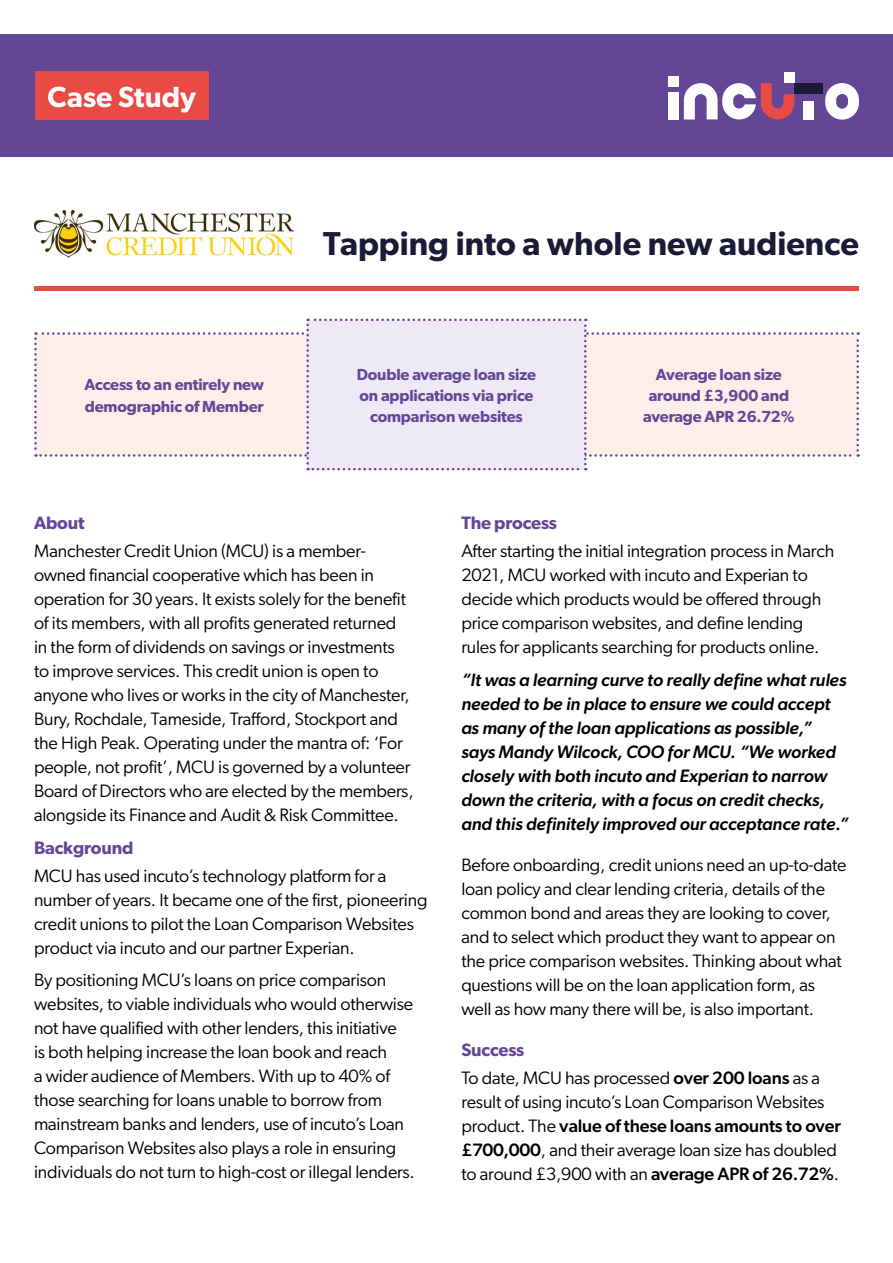
<style>
.page{position:relative;width:893px;height:1263px;background:#fff}
.page>*{position:absolute;margin:0;border:0;box-sizing:border-box;transform-origin:0 0}
.t1{font:600 33.15px "Gibson";color:#1b1a37}
.t2{font:600 29.25px "Gibson";color:#fff}
.t3{font:18px/24px "Gibson";letter-spacing:-.01em;color:#000}
.t4{font:italic 500 18px/24px "Gibson";color:#000}
.t5{font:600 18px "Gibson";letter-spacing:-.01em;color:#634696}
.t6{font:600 16.05px/21.3px "Gibson";letter-spacing:-.01em;color:#634696;text-align:center}
.s1{font-weight:600;color:#634696}
.s2{font-weight:500}
</style>
<div class="page">
<div style="left:34px;top:286px;width:825px;height:5px;background:#e94a44"></div>
<div style="left:0;top:34px;width:893px;height:122px;background:#634696"></div>
<div style="left:668px;top:92px;width:11px;height:28px;background:#fff"></div>
<div style="left:803px;top:101px;width:11px;height:18px;background:#fff"></div>
<div style="left:794px;top:83px;width:29px;height:11px;background:#1b1a37"></div>
<svg style="left:825px;top:83px;width:34px;height:37px"></svg>
<div style="left:783px;top:72px;width:11px;height:11px;background:#fff"></div>
<div style="left:668px;top:76px;width:10px;height:11px;background:#fff"></div>
<svg style="left:684px;top:83px;width:110px;height:37px"></svg>
<div style="left:35px;top:71px;width:174px;height:49px;background:#e94a44"></div>
<svg style="left:34px;top:319px;width:825px;height:151px;background:#f6ebef"></svg>
<img style="left:34px;top:210px;width:259px;height:48px">
<h2 class="t2" style="left:48px;top:79px;width:150px">Case Study</h2>
<h1 class="t1" style="left:323px;top:224px;width:537px">Tapping into a whole new audience</h1>
<p class="t6" style="left:85px;top:374px;width:181px;text-align:left">Access to an entirely new demographic of Member</p>
<p class="t6" style="left:643px;top:363px;width:153px">Average loan size around £3,900 and average APR 26.72%</p>
<p class="t6" style="left:357px;top:363px;width:181px">Double average loan size on applications via price comparison websites</p>
<p class="t5" style="left:34px;top:512px;width:52px">About</p>
<p class="t3" style="left:34px;top:539px;width:381px">Manchester Credit Union (MCU) is a member&shy;owned financial cooperative which has been in operation for 30 years. It exists solely for the benefit of its members, with all profits generated returned in the form of dividends on savings or investments to improve services. This credit union is open to anyone who lives or works in the city of Manchester, Bury, Rochdale, Tameside, Trafford, Stockport and the High Peak. Operating under the mantra of: ‘For people, not profit’, MCU is governed by a volunteer Board of Directors who are elected by the members, alongside its Finance and Audit &amp; Risk Committee.</p>
<p class="t5" style="left:34px;top:837px;width:101px">Background</p>
<p class="t3" style="left:34px;top:863px;width:395px">MCU has used incuto’s technology platform for a number of years. It became one of the first, pioneering credit unions to pilot the Loan Comparison Websites product via incuto and our partner Experian.</p>
<p class="t3" style="left:34px;top:968px;width:382px">By positioning MCU’s loans on price comparison websites, to viable individuals who would otherwise not have qualified with other lenders, this initiative<br>is both helping increase the loan book and reach<br>a wider audience of Members. With up to 40% of those searching for loans unable to borrow from mainstream banks and lenders, use of incuto’s Loan Comparison Websites also plays a role in ensuring individuals do not turn to high-cost or illegal lenders.</p>
<p class="t5" style="left:461px;top:512px;width:97px">The process</p>
<p class="t3" style="left:461px;top:539px;width:374px">After starting the initial integration process in March 2021, MCU worked with incuto and Experian to decide which products would be offered through price comparison websites, and define lending rules for applicants searching for products online.</p>
<p class="t4" style="left:461px;top:667px;width:389px">“It was a learning curve to really define what rules needed to be in place to ensure we could accept as many of the loan applications as possible,” says Mandy Wilcock, COO for MCU. “We worked closely with both incuto and Experian to narrow down the criteria, with a focus on credit checks, and this definitely improved our acceptance rate.”</p>
<p class="t3" style="left:461px;top:852px;width:387px">Before onboarding, credit unions need an up-to-date loan policy and clear lending criteria, details of the common bond and areas they are looking to cover, and to select which product they want to appear on the price comparison websites. Thinking about what questions will be on the loan application form, as well as how many there will be, is also important.</p>
<p class="t3" style="left:461px;top:1035px;width:360px;line-height:28.2px"><span class="s1">Success<br></span>To date, MCU has processed <span class="s2">over 200 loans</span> as a</p>
<p class="t3" style="left:461px;top:1089px;width:381px">result of using incuto’s Loan Comparison Websites product. The <span class="s2">value of these loans amounts to over £700,000</span>, and their average loan size has doubled to around £3,900 with an <span class="s2">average APR of 26.72%</span>.</p>
</div>
